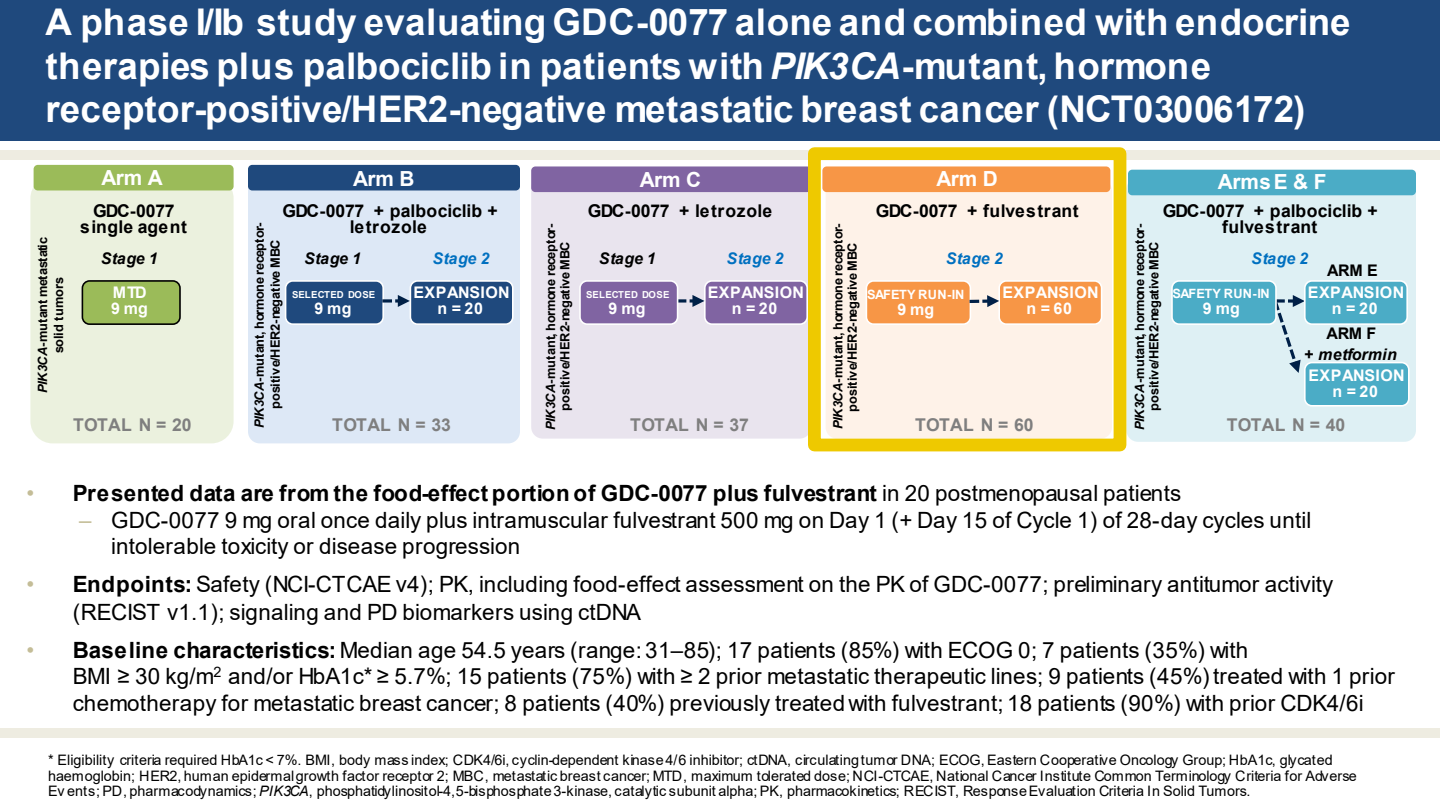
<style>
.page{position:relative;width:1440px;height:810px;background:#fff}
.page>*{position:absolute;margin:0;border:0;box-sizing:border-box;transform-origin:0 0}
.t1{font:700 36.8px/43.2px "Arial";letter-spacing:.005em;color:#fff}
.t2{font:22.4px/26.4px "Arial";letter-spacing:.01em;color:#000}
.t3{font:700 22.4px "Arial";letter-spacing:.015em;color:#000}
.t4{font:700 20.8px "Arial";letter-spacing:-.005em;color:#fff}
.t5{font:700 17.6px/16px "Arial";letter-spacing:-.005em;color:#000;text-align:center}
.t6{font:700 17.6px "Arial";letter-spacing:.005em;color:#7f7f7f}
.t7{font:700 16px "Arial";letter-spacing:.03em;color:#fff}
.t8{font:italic 700 16px "Arial";letter-spacing:.01em;color:#000}
.t9{font:italic 700 16px "Arial";letter-spacing:.01em;color:#0070c0}
.t10{font:700 16px "Arial";letter-spacing:-.02em;color:#000}
.t11{font:14.4px/16px "Arial";color:#000}
.t12{font:700 12.8px/14.4px "Arial";letter-spacing:-.015em;color:#000;text-align:center}
.t13{font:700 12.8px "Arial";letter-spacing:-.005em;color:#fff}
.t14{font:700 9.6px "Arial";color:#fff}
.s1{font-style:italic}
.s2{font-weight:400;color:#c4bd97}
.s3{font-weight:400}
.s4{color:#c4bd97}
.s5{font-weight:700}
</style>
<div class="page">
<div style="left:0;top:150px;width:1440px;height:10px;background:#eeece1"></div>
<div style="left:0;top:728px;width:1440px;height:10px;background:#eeece1"></div>
<div style="left:0;top:0;width:1440px;height:141px;background:#1f497d"></div>
<div style="left:531px;top:176px;width:280px;height:262px;background:#e9e4ee;border-radius:12px"></div>
<div style="left:248px;top:176px;width:272px;height:267px;background:#dde8f6;border-radius:12px"></div>
<div style="left:248px;top:165px;width:272px;height:25px;background:#1f497d;border-radius:4px"></div>
<div style="left:531px;top:166px;width:280px;height:26px;background:#8064a2;border-radius:4px"></div>
<div style="left:30px;top:176px;width:204px;height:267px;background:#ebf1de;border-radius:22px"></div>
<div style="left:82px;top:280px;width:99px;height:45px;background:#9bbb59;border:2px solid #000;border-radius:7px"></div>
<div style="left:34px;top:165px;width:200px;height:25px;background:#9bbb59;border-radius:4px"></div>
<div style="left:826px;top:179px;width:286px;height:259px;background:#fef2e8;border-radius:11px"></div>
<div style="left:822px;top:166px;width:288px;height:26px;background:#f79646;border-radius:4px"></div>
<div style="left:866px;top:280px;width:105px;height:45px;background:#f79646;border:2px solid #fff;border-radius:7px"></div>
<div style="left:998px;top:280px;width:104px;height:45px;background:#f79646;border:2px solid #fff;border-radius:7px"></div>
<div style="left:410px;top:280px;width:104px;height:45px;background:#1f497d;border:2px solid #fff;border-radius:7px"></div>
<div style="left:704px;top:280px;width:104px;height:45px;background:#8064a2;border:2px solid #fff;border-radius:7px"></div>
<svg style="left:678px;top:295px;width:26px;height:12px"></svg>
<svg style="left:970px;top:295px;width:29px;height:12px"></svg>
<div style="left:285px;top:280px;width:99px;height:45px;background:#1f497d;border:2px solid #fff;border-radius:7px"></div>
<div style="left:579px;top:280px;width:99px;height:45px;background:#8064a2;border:2px solid #fff;border-radius:7px"></div>
<svg style="left:382px;top:295px;width:28px;height:12px"></svg>
<div style="left:1126px;top:178px;width:290px;height:264px;background:#def0f4;border-radius:12px"></div>
<div style="left:1128px;top:170px;width:288px;height:25px;background:#4bacc6;border-radius:4px"></div>
<svg style="left:1277px;top:295px;width:27px;height:78px"></svg>
<div style="left:1304px;top:280px;width:104px;height:45px;background:#4bacc6;border:2px solid #fff;border-radius:7px"></div>
<div style="left:1304px;top:362px;width:106px;height:44px;background:#4bacc6;border:2px solid #fff;border-radius:7px"></div>
<div style="left:1171px;top:280px;width:106px;height:45px;background:#4bacc6;border:2px solid #fff;border-radius:7px"></div>
<div style="left:808px;top:147px;width:318px;height:304px;border:13px solid #eec900"></div>
<h2 class="t1" style="left:45px;top:1px;width:1307px">A phase I/Ib study evaluating GDC-0077 alone and combined with endocrine therapies plus palbociclib in patients with <span class="s1">PIK3CA</span>-mutant, hormone receptor-positive/HER2-negative metastatic breast cancer (NCT03006172)</h2>
<p class="t12" style="left:35px;top:393px;width:157px;line-height:16px;rotate:-90deg"><span class="s1">PIK3CA</span>-mutant metastatic solid tumors</p>
<p class="t4" style="left:102px;top:163px;width:63px">Arm A</p>
<p class="t5" style="left:80px;top:203px;width:108px">GDC-0077 single agent</p>
<p class="t4" style="left:353px;top:164px;width:63px">Arm B</p>
<p class="t5" style="left:283px;top:203px;width:217px">GDC-0077 + palbociclib + letrozole</p>
<p class="t4" style="left:936px;top:164px;width:63px">Arm D</p>
<p class="t4" style="left:640px;top:165px;width:63px">Arm C</p>
<p class="t5" style="left:588px;top:203px;width:186px">GDC-0077 + letrozole</p>
<p class="t4" style="left:1218px;top:167px;width:110px">Arms E &amp; F</p>
<p class="t5" style="left:1163px;top:203px;width:217px">GDC-0077 + palbociclib + fulvestrant</p>
<p class="t9" style="left:1251px;top:247px;width:58px">Stage 2</p>
<p class="t5" style="left:876px;top:203px;width:204px">GDC-0077 + fulvestrant</p>
<p class="t12" style="left:251px;top:428px;width:207px;line-height:16px;rotate:-90deg"><span class="s1">PIK3CA</span>-mutant, hormone receptor&shy;positive/HER2-negative MBC</p>
<p class="t12" style="left:544px;top:430px;width:207px;rotate:-90deg"><span class="s1">PIK3CA</span>-mutant, hormone receptor&shy;positive/HER2-negative MBC</p>
<p class="t12" style="left:831px;top:429px;width:207px;rotate:-90deg"><span class="s1">PIK3CA</span>-mutant, hormone receptor&shy;positive/HER2-negative MBC</p>
<p class="t12" style="left:1133px;top:430px;width:207px;rotate:-90deg"><span class="s1">PIK3CA</span>-mutant, hormone receptor&shy;positive/HER2-negative MBC</p>
<p class="t8" style="left:101px;top:247px;width:58px">Stage 1</p>
<p class="t9" style="left:432px;top:247px;width:58px">Stage 2</p>
<p class="t9" style="left:726px;top:247px;width:58px">Stage 2</p>
<p class="t9" style="left:946px;top:247px;width:58px">Stage 2</p>
<p class="t14" style="left:292px;top:288px;width:85px">SELECTED DOSE</p>
<p class="t7" style="left:314px;top:297px;width:38px">9 mg</p>
<p class="t8" style="left:304px;top:247px;width:58px">Stage 1</p>
<p class="t8" style="left:599px;top:247px;width:58px">Stage 1</p>
<p class="t10" style="left:1327px;top:259px;width:52px">ARM E</p>
<p class="t7" style="left:413px;top:281px;width:98px">EXPANSION</p>
<p class="t7" style="left:437px;top:297px;width:47px">n = 20</p>
<p class="t7" style="left:708px;top:281px;width:98px">EXPANSION</p>
<p class="t7" style="left:732px;top:297px;width:47px">n = 20</p>
<p class="t7" style="left:1002px;top:281px;width:98px">EXPANSION</p>
<p class="t7" style="left:1026px;top:297px;width:47px">n = 60</p>
<p class="t7" style="left:1308px;top:281px;width:98px">EXPANSION</p>
<p class="t7" style="left:1332px;top:297px;width:47px">n = 20</p>
<p class="t7" style="left:113px;top:281px;width:35px">MTD</p>
<p class="t7" style="left:111px;top:297px;width:38px">9 mg</p>
<p class="t13" style="left:1173px;top:285px;width:99px">SAFETY RUN-IN</p>
<p class="t7" style="left:1203px;top:297px;width:38px">9 mg</p>
<p class="t13" style="left:867px;top:285px;width:99px">SAFETY RUN-IN</p>
<p class="t7" style="left:897px;top:298px;width:38px">9 mg</p>
<p class="t14" style="left:586px;top:288px;width:85px">SELECTED DOSE</p>
<p class="t7" style="left:609px;top:297px;width:38px">9 mg</p>
<p class="t10" style="left:1327px;top:322px;width:51px">ARM F</p>
<p class="t8" style="left:1304px;top:343px;width:94px">+ metformin</p>
<p class="t7" style="left:1308px;top:363px;width:98px">EXPANSION</p>
<p class="t7" style="left:1332px;top:379px;width:47px">n = 20</p>
<p class="t6" style="left:73px;top:412px;width:120px">TOTAL N = 20</p>
<p class="t6" style="left:332px;top:412px;width:120px">TOTAL N = 33</p>
<p class="t6" style="left:630px;top:412px;width:120px">TOTAL N = 37</p>
<p class="t6" style="left:915px;top:412px;width:120px">TOTAL N = 60</p>
<p class="t6" style="left:1227px;top:412px;width:120px">TOTAL N = 40</p>
<p class="t3" style="left:26px;top:477px;width:1156px"><span class="s2">•</span> Presented data are from the food-effect portion of GDC-0077 plus fulvestrant <span class="s3">in 20 postmenopausal patients</span></p>
<p class="t2" style="left:111px;top:507px;width:1202px;line-height:25.6px;text-indent:-32px"><span class="s4">–</span> GDC-0077 9 mg oral once daily plus intramuscular fulvestrant 500 mg on Day 1 (+ Day 15 of Cycle 1) of 28-day cycles until intolerable toxicity or disease progression</p>
<p class="t2" style="left:73px;top:571px;width:1262px;line-height:27.2px;text-indent:-46px"><span class="s4">•</span> <span class="s5">Endpoints:</span> Safety (NCI-CTCAE v4); PK, including food-effect assessment on the PK of GDC-0077; preliminary antitumor activity (RECIST v1.1); signaling and PD biomarkers using ctDNA</p>
<p class="t2" style="left:73px;top:637px;width:1324px;text-indent:-46px"><span class="s4">•</span> <span class="s5">Baseline characteristics:</span> Median age 54.5 years (range: 31–85); 17 patients (85%) with ECOG 0; 7 patients (35%) with<br>BMI ≥ 30 kg/m<sup>2</sup> and/or HbA1c* ≥ 5.7%; 15 patients (75%) with ≥ 2 prior metastatic therapeutic lines; 9 patients (45%) treated with 1 prior chemotherapy for metastatic breast cancer; 8 patients (40%) previously treated with fulvestrant; 18 patients (90%) with prior CDK4/6i</p>
<p class="t11" style="left:48px;top:752px;width:1310px">* Eligibility criteria required HbA1c &lt; 7%. BMI, body mass index; CDK4/6i, cyclin-dependent kinase 4/6 inhibitor; ctDNA, circulating tumor DNA; ECOG, Eastern Cooperative Oncology Group; HbA1c, glycated haemoglobin; HER2, human epidermal growth factor receptor 2; MBC, metastatic breast cancer; MTD, maximum tolerated dose; NCI-CTCAE, National Cancer Institute Common Terminology Criteria for Adverse</p>
<p class="t11" style="left:48px;top:782px;width:1204px">Ev ents; PD, pharmacodynamics; <span class="s1">PIK3CA</span>, phosphatidylinositol-4,5-bisphosphate 3-kinase, catalytic subunit alpha; PK, pharmacokinetics; RECIST, Response Evaluation Criteria In Solid Tumors.</p>
</div>
